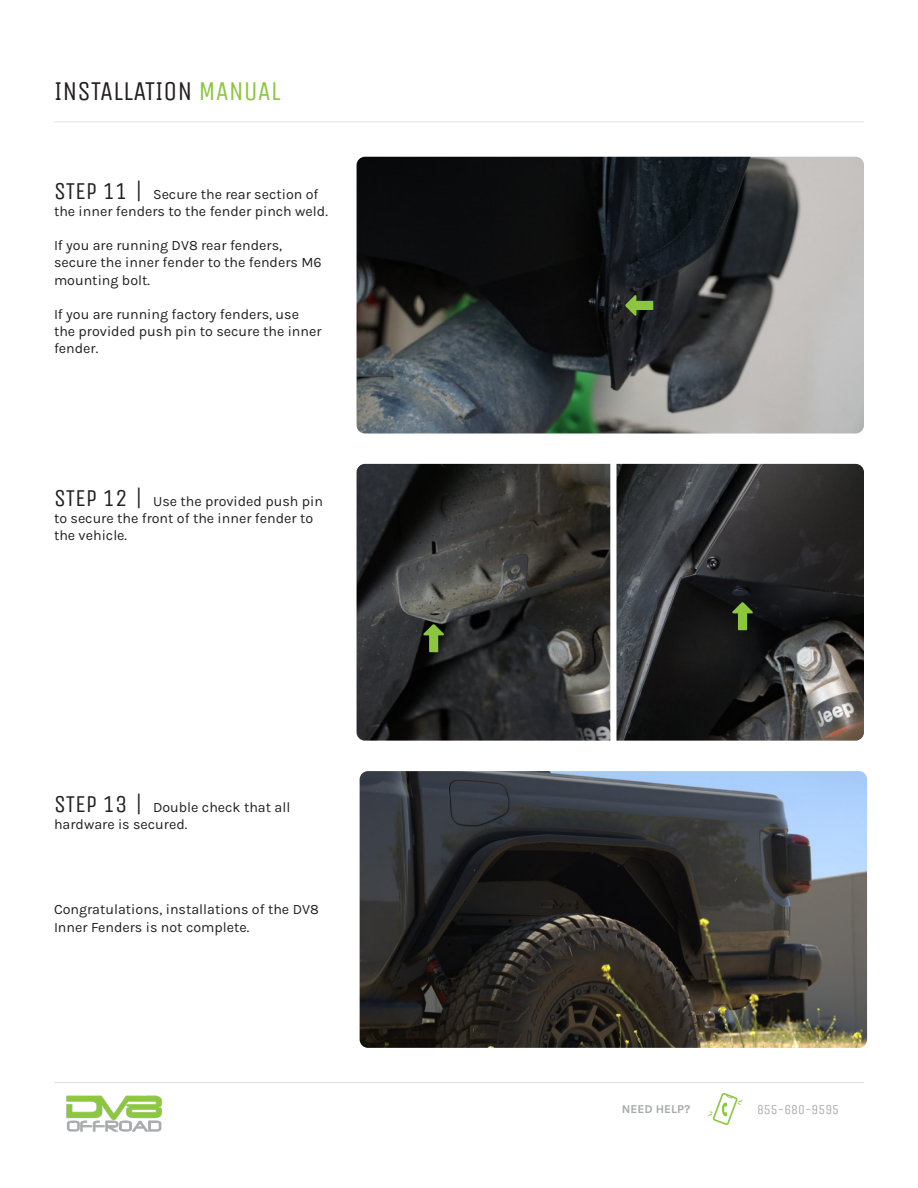
<style>
.page{position:relative;width:918px;height:1188px;background:#fff}
.page>*{position:absolute;margin:0;border:0;box-sizing:border-box;transform-origin:0 0}
.t1{font:27px "Unica One";color:#231f20}
.t2{font:14.25px/17.1px "Karla";color:#231f20}
.t3{font:13.5px "Unica One";color:#aeadad}
.t4{font:700 12px "Karla";color:#a8a9ad}
.s1{color:#8bc63e}
.s2{font-family:"Unica One";font-size:24px}
</style>
<div class="page">
<img style="left:357px;top:464px;width:253px;height:277px">
<img style="left:617px;top:464px;width:247px;height:277px">
<img style="left:360px;top:771px;width:507px;height:277px">
<img style="left:357px;top:157px;width:507px;height:276px">
<hr style="left:54px;top:122px;width:810px;height:1px;background:#e2e0e0">
<svg style="left:708px;top:1093px;width:34px;height:32px"></svg>
<hr style="left:54px;top:1082px;width:810px;height:1px;background:#e2e0e0">
<img style="left:66px;top:1095px;width:96px;height:37px">
<svg style="left:625px;top:295px;width:28px;height:21px"></svg>
<svg style="left:423px;top:624px;width:21px;height:28px"></svg>
<svg style="left:732px;top:602px;width:21px;height:28px"></svg>
<p class="t1" style="left:54px;top:72px;width:228px">INSTALLATION <span class="s1">MANUAL</span></p>
<p class="t2" style="left:54px;top:185px;width:275px"><span class="s2">STEP 11 |</span> Secure the rear section of the inner fenders to the fender pinch weld.</p>
<p class="t2" style="left:54px;top:237px;width:269px">If you are running DV8 rear fenders, secure the inner fender to the fenders M6 mounting bolt.</p>
<p class="t2" style="left:54px;top:305px;width:269px">If you are running factory fenders, use the provided push pin to secure the inner fender.</p>
<p class="t2" style="left:54px;top:492px;width:271px"><span class="s2">STEP 12 |</span> Use the provided push pin to secure the front of the inner fender to the vehicle.</p>
<p class="t2" style="left:54px;top:798px;width:238px"><span class="s2">STEP 13 |</span> Double check that all hardware is secured.</p>
<p class="t2" style="left:54px;top:901px;width:266px">Congratulations, installations of the DV8<br>Inner Fenders is not complete.</p>
<p class="t4" style="left:622px;top:1101px;width:70px">NEED HELP?</p>
<p class="t3" style="left:757px;top:1100px;width:84px">855-680-9595</p>
</div>
